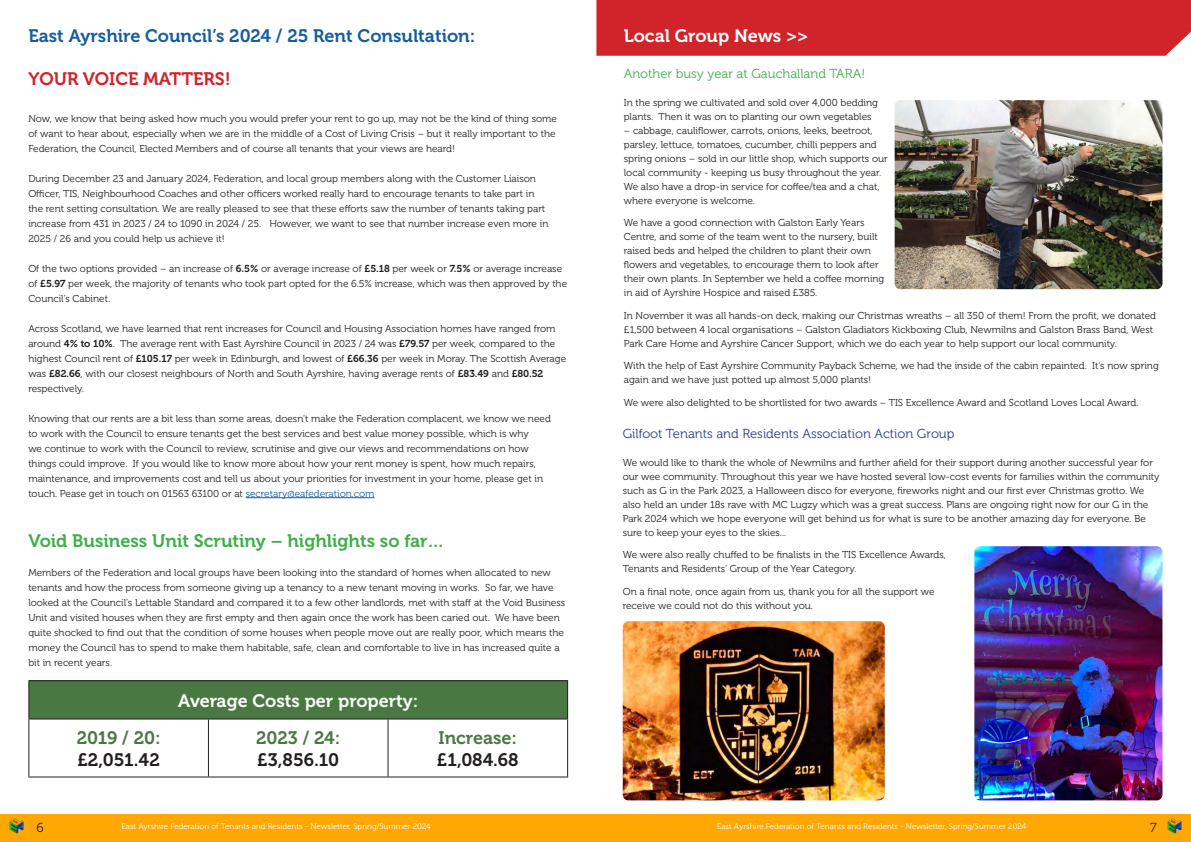
<style>
.page{position:relative;width:1191px;height:842px;background:#fff}
.page>*{position:absolute;margin:0;border:0;box-sizing:border-box;transform-origin:0 0}
.t1{font:18px "Museo 700";color:#175d9e}
.t2{font:18px "Museo 700";color:#40ae49}
.t3{font:18px "Museo 700";color:#fff}
.t4{font:18px/21.6px "Museo 700";letter-spacing:-.005em;color:#231f20}
.t5{font:18px/21.6px "Museo 700";color:#4a7842}
.t6{font:18px "Museo 700";color:#d1232a}
.t7{font:13px "Museo 300";color:#253f8e}
.t8{font:13px "Museo 300";color:#40ae49}
.t9{font:13px "Museo 300";color:#231f20}
.t10{font:10px/15px "Museo 300";color:#231f20}
.t11{font:8px "Museo 300";color:#fff}
.s1{font-family:"Museo 700"}
.s2{color:#175d9e}
.s3{color:#4a7842}
.s4{color:#231f20}
</style>
<div class="page">
<div style="left:0;top:814px;width:1191px;height:28px;background:#ffa805"></div>
<img style="left:9px;top:818px;width:15px;height:15px">
<img style="left:1167px;top:818px;width:14px;height:15px">
<hr style="left:246px;top:497px;width:128px;height:1px;background:#175d9e">
<div style="left:596px;top:0;width:595px;height:56px;background:#d1232a"></div>
<img style="left:894px;top:100px;width:268px;height:189px">
<img style="left:623px;top:621px;width:261px;height:179px">
<img style="left:974px;top:546px;width:188px;height:254px">
<div style="left:29px;top:681px;width:538px;height:38px;background:#4a7842"></div>
<hr style="left:28px;top:680px;width:180px;height:1px;background:#231f20">
<hr style="left:28px;top:681px;width:1px;height:37px;background:#231f20">
<hr style="left:208px;top:680px;width:180px;height:1px;background:#231f20">
<hr style="left:388px;top:680px;width:180px;height:1px;background:#231f20">
<hr style="left:567px;top:681px;width:1px;height:37px;background:#231f20">
<hr style="left:28px;top:718px;width:180px;height:1px;background:#231f20">
<hr style="left:28px;top:719px;width:1px;height:57px;background:#231f20">
<hr style="left:208px;top:718px;width:180px;height:1px;background:#231f20">
<hr style="left:208px;top:719px;width:1px;height:57px;background:#231f20">
<hr style="left:388px;top:718px;width:180px;height:1px;background:#231f20">
<hr style="left:387px;top:719px;width:1px;height:57px;background:#231f20">
<hr style="left:567px;top:719px;width:1px;height:57px;background:#231f20">
<hr style="left:28px;top:776px;width:180px;height:1px;background:#231f20">
<hr style="left:208px;top:776px;width:180px;height:1px;background:#231f20">
<hr style="left:388px;top:776px;width:180px;height:1px;background:#231f20">
<p class="t1" style="left:28px;top:26px;width:448px">East Ayrshire Council’s 2024 / 25 Rent Consultation:</p>
<p class="t6" style="left:28px;top:69px;width:204px">YOUR VOICE MATTERS!</p>
<p class="t10" style="left:28px;top:111px;width:530px">Now, we know that being asked how much you would prefer your rent to go up, may not be the kind of thing some of want to hear about, especially when we are in the middle of a Cost of Living Crisis – but it really important to the<br>Federation, the Council, Elected Members and of course all tenants that your views are heard!</p>
<p class="t10" style="left:28px;top:171px;width:521px">During December 23 and January 2024, Federation, and local group members along with the Customer Liaison Officer, TIS, Neighbourhood Coaches and other officers worked really hard to encourage tenants to take part in the rent setting consultation. We are really pleased to see that these efforts saw the number of tenants taking part increase from 431 in 2023 / 24 to 1090 in 2024 / 25. However, we want to see that number increase even more in 2025 / 26 and you could help us achieve it!</p>
<p class="t10" style="left:28px;top:261px;width:540px">Of the two options provided – an increase of <span class="s1">6.5%</span> or average increase of <span class="s1">£5.18</span> per week or <span class="s1">7.5%</span> or average increase of <span class="s1">£5.97</span> per week, the majority of tenants who took part opted for the 6.5% increase, which was then approved by the<br>Council’s Cabinet.</p>
<p class="t10" style="left:28px;top:321px;width:539px">Across Scotland, we have learned that rent increases for Council and Housing Association homes have ranged from around <span class="s1">4% to 10%</span>. The average rent with East Ayrshire Council in 2023 / 24 was <span class="s1">£79.57</span> per week, compared to the highest Council rent of <span class="s1">£105.17</span> per week in Edinburgh, and lowest of <span class="s1">£66.36</span> per week in Moray. The Scottish Average was <span class="s1">£82.66</span>, with our closest neighbours of North and South Ayrshire, having average rents of <span class="s1">£83.49</span> and <span class="s1">£80.52 </span>respectively.</p>
<p class="t10" style="left:28px;top:411px;width:524px">Knowing that our rents are a bit less than some areas, doesn’t make the Federation complacent, we know we need to work with the Council to ensure tenants get the best services and best value money possible, which is why<br>we continue to work with the Council to review, scrutinise and give our views and recommendations on how things could improve. If you would like to know more about how your rent money is spent, how much repairs, maintenance, and improvements cost and tell us about your priorities for investment in your home, please get in touch. Pease get in touch on 01563 63100 or at <span class="s2">secretary@eafederation.com</span></p>
<p class="t2" style="left:28px;top:531px;width:418px">Void Business Unit Scrutiny – highlights so far…</p>
<p class="t10" style="left:28px;top:566px;width:538px">Members of the Federation and local groups have been looking into the standard of homes when allocated to new tenants and how the process from someone giving up a tenancy to a new tenant moving in works. So far, we have looked at the Council’s Lettable Standard and compared it to a few other landlords, met with staff at the Void Business Unit and visited houses when they are first empty and then again once the work has been caried out. We have been quite shocked to find out that the condition of some houses when people move out are really poor, which means the money the Council has to spend to make them habitable, safe, clean and comfortable to live in has increased quite a bit in recent years.</p>
<p class="t3" style="left:178px;top:690px;width:241px">Average Costs per property:</p>
<p class="t4" style="left:77px;top:727px;width:85px"><span class="s3">2019 / 20: </span>£2,051.42</p>
<p class="t4" style="left:256px;top:727px;width:86px"><span class="s3">2023 / 24: </span>£3,856.10</p>
<p class="t5" style="left:437px;top:727px;width:83px">Increase: <span class="s4">£1,084.68</span></p>
<p class="t3" style="left:624px;top:26px;width:186px">Local Group News &gt;&gt;</p>
<p class="t8" style="left:624px;top:66px;width:243px">Another busy year at Gauchalland TARA!</p>
<p class="t10" style="left:624px;top:96px;width:256px;line-height:14px">In the spring we cultivated and sold over 4,000 bedding plants. Then it was on to planting our own vegetables</p>
<p class="t10" style="left:624px;top:124px;width:265px;line-height:14px">– cabbage, cauliflower, carrots, onions, leeks, beetroot, parsley, lettuce, tomatoes, cucumber, chilli peppers and spring onions – sold in our little shop, which supports our local community - keeping us busy throughout the year.<br>We also have a drop-in service for coffee/tea and a chat, where everyone is welcome.</p>
<p class="t10" style="left:624px;top:216px;width:262px;line-height:14px">We have a good connection with Galston Early Years Centre, and some of the team went to the nursery, built raised beds and helped the children to plant their own flowers and vegetables, to encourage them to look after their own plants. In September we held a coffee morning in aid of Ayrshire Hospice and raised £385.</p>
<p class="t10" style="left:624px;top:309px;width:534px;line-height:14px">In November it was all hands-on deck, making our Christmas wreaths – all 350 of them! From the profit, we donated £1,500 between 4 local organisations – Galston Gladiators Kickboxing Club, Newmilns and Galston Brass Band, West<br>Park Care Home and Ayrshire Cancer Support, which we do each year to help support our local community.</p>
<p class="t10" style="left:624px;top:359px;width:536px;line-height:14px">With the help of East Ayrshire Community Payback Scheme, we had the inside of the cabin repainted. It’s now spring again and we have just potted up almost 5,000 plants!</p>
<p class="t10" style="left:624px;top:395px;width:516px">We were also delighted to be shortlisted for two awards – TIS Excellence Award and Scotland Loves Local Award.</p>
<p class="t7" style="left:623px;top:426px;width:333px">Gilfoot Tenants and Residents Association Action Group</p>
<p class="t10" style="left:623px;top:455px;width:538px;line-height:14px">We would like to thank the whole of Newmilns and further afield for their support during another successful year for our wee community. Throughout this year we have hosted several low-cost events for families within the community such as G in the Park 2023, a Halloween disco for everyone, fireworks night and our first ever Christmas grotto. We also held an under 18s rave with MC Lugzy which was a great success. Plans are ongoing right now for our G in the Park 2024 which we hope everyone will get behind us for what is sure to be another amazing day for everyone. Be sure to keep your eyes to the skies...</p>
<p class="t10" style="left:623px;top:548px;width:325px;line-height:14px">We were also really chuffed to be finalists in the TIS Excellence Awards,<br>Tenants and Residents’ Group of the Year Category.</p>
<p class="t10" style="left:623px;top:584px;width:313px;line-height:14px">On a final note, once again from us, thank you for all the support we receive we could not do this without you.</p>
<h2 class="t9" style="left:36px;top:820px;width:9px">6</h2>
<p class="t11" style="left:121px;top:822px;width:311px">East Ayrshire Federation of Tenants and Residents - Newsletter, Spring/Summer 2024</p>
<p class="t11" style="left:717px;top:822px;width:311px">East Ayrshire Federation of Tenants and Residents - Newsletter, Spring/Summer 2024</p>
<h2 class="t9" style="left:1150px;top:820px;width:8px">7</h2>
</div>
